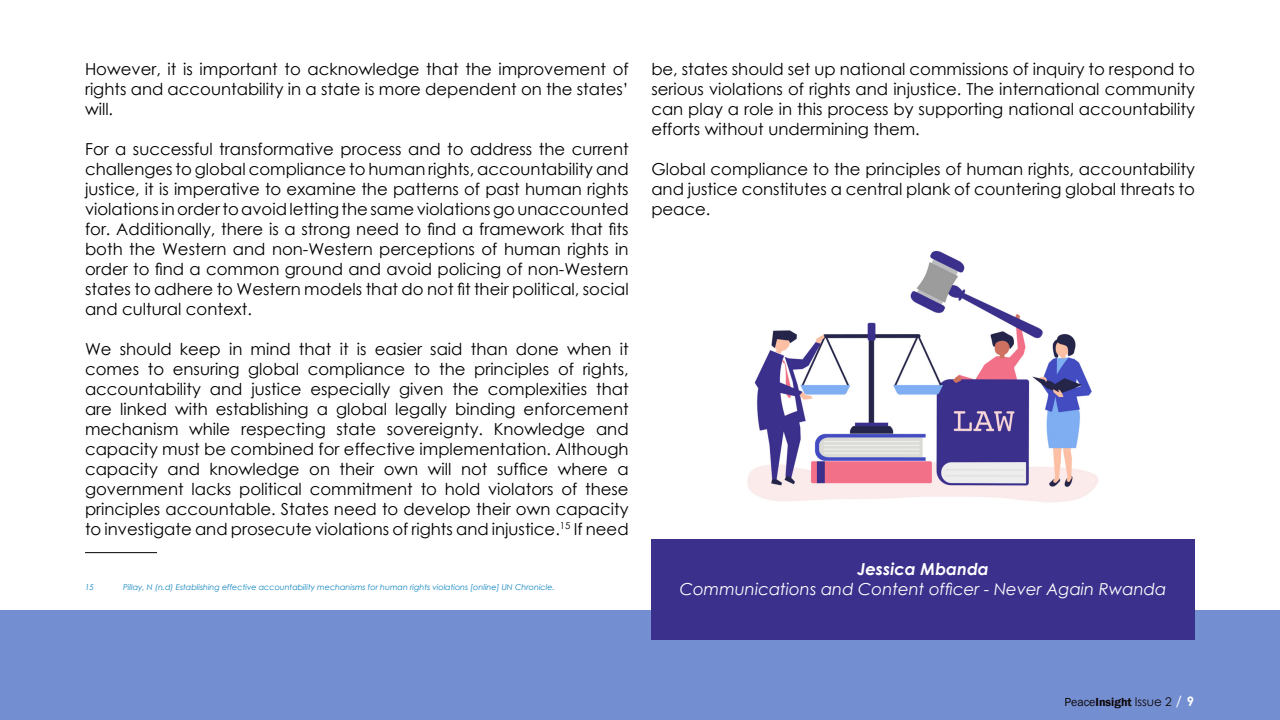
<style>
.page{position:relative;width:1280px;height:720px;background:#fff}
.page>*{position:absolute;margin:0;border:0;box-sizing:border-box;transform-origin:0 0}
.t1{font:16.5px/20px "Century Gothic";color:#000;text-align:justify}
.t2{font:italic 16.5px "Century Gothic";color:#fff}
.t3{font:italic 700 16.5px "Century Gothic";color:#fff}
.t4{font:600 12px "Franklin Gothic";color:#0f0708}
.t5{font:italic 8px "Century Gothic";color:#0e84c0}
.s1{font-weight:400}
.s2{font-family:"Century Gothic";font-weight:400}
.s3{font-family:"Century Gothic";font-weight:400;font-size:14px;color:#fff}
.s4{font-family:"Century Gothic";font-weight:700;font-size:13px;color:#fff}
</style>
<div class="page">
<div style="left:0;top:611px;width:1280px;height:109px;background:#738ed1"></div>
<div style="left:651px;top:540px;width:544px;height:100px;background:#3b308c"></div>
<hr style="left:85px;top:552px;width:72px;height:1px;background:#000">
<img style="left:747px;top:251px;width:352px;height:252px">
<p class="t1" style="left:85px;top:59px;width:545px">However, it is important to acknowledge that the improvement of rights and accountability in a state is more dependent on the states’ will.</p>
<p class="t1" style="left:85px;top:139px;width:545px">For a successful transformative process and to address the current challenges to global compliance to human rights, accountability and justice, it is imperative to examine the patterns of past human rights violations in order to avoid letting the same violations go unaccounted for. Additionally, there is a strong need to find a framework that fits both the Western and non-Western perceptions of human rights in order to find a common ground and avoid policing of non-Western states to adhere to Western models that do not fit their political, social and cultural context.</p>
<p class="t1" style="left:85px;top:338px;width:545px">We should keep in mind that it is easier said than done when it comes to ensuring global compliance to the principles of rights, accountability and justice especially given the complexities that are linked with establishing a global legally binding enforcement mechanism while respecting state sovereignty. Knowledge and capacity must be combined for effective implementation. Although capacity and knowledge on their own will not suffice where a government lacks political commitment to hold violators of these principles accountable. States need to develop their own capacity to investigate and prosecute violations of rights and injustice.<sup>15</sup> If need</p>
<p class="t5" style="left:85px;top:581px;width:10px">15</p>
<p class="t5" style="left:123px;top:581px;width:433px">Pillay, N (n.d) Establishing effective accountability mechanisms for human rights violations [online] UN Chronicle.</p>
<p class="t1" style="left:651px;top:59px;width:545px">be, states should set up national commissions of inquiry to respond to serious violations of rights and injustice. The international community can play a role in this process by supporting national accountability efforts without undermining them.</p>
<p class="t1" style="left:651px;top:159px;width:545px">Global compliance to the principles of human rights, accountability and justice constitutes a central plank of countering global threats to peace.</p>
<p class="t3" style="left:857px;top:556px;width:133px">Jessica Mbanda</p>
<p class="t2" style="left:680px;top:577px;width:488px">Communications and Content officer - Never Again Rwanda</p>
<p class="t4" style="left:1065px;top:694px;width:131px"><span class="s1">Peace</span>Insight <span class="s2">Issue 2</span> <span class="s3">/</span> <span class="s4">9</span></p>
</div>
